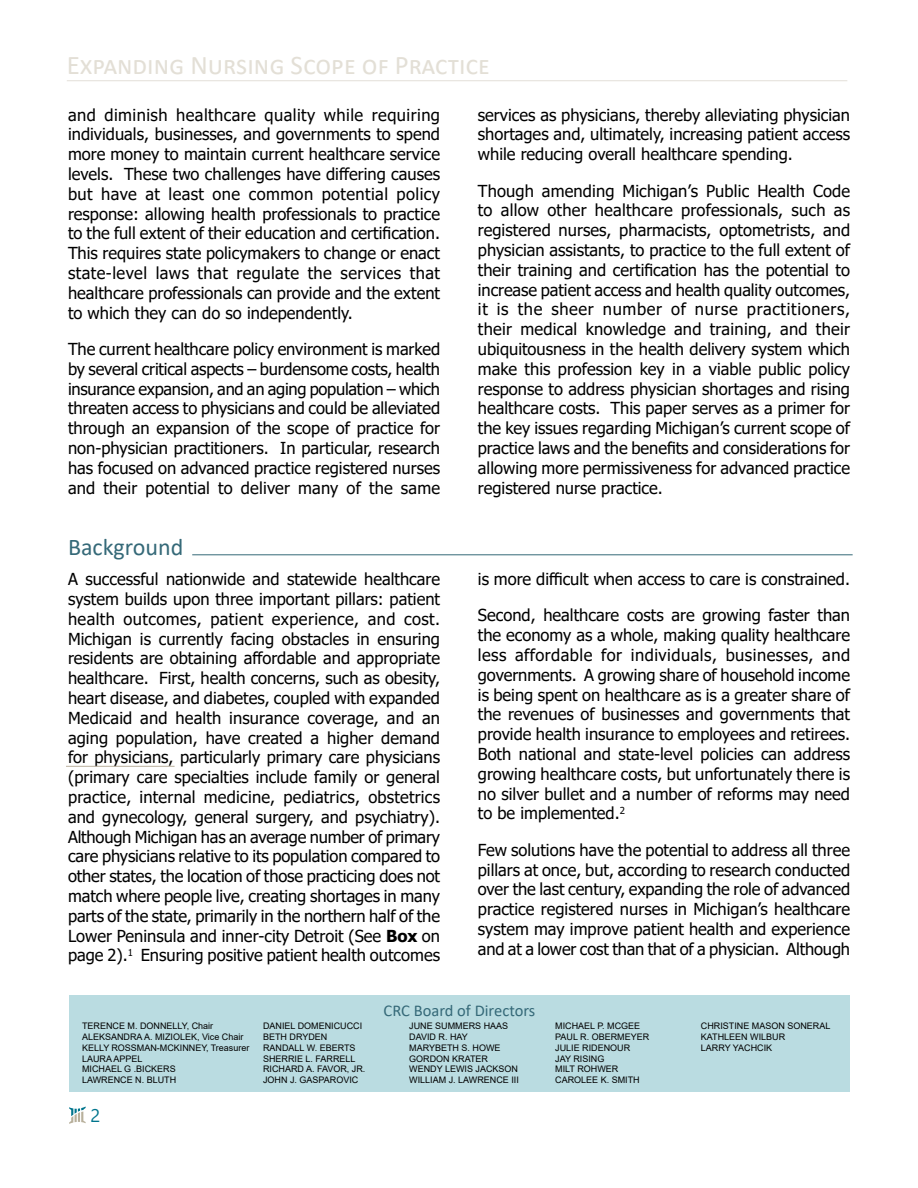
<style>
.page{position:relative;width:918px;height:1188px;background:#fff}
.page>*{position:absolute;margin:0;border:0;box-sizing:border-box;transform-origin:0 0}
.t1{font:27px "Calibri";color:#e3dfd6}
.t2{font:24px "Calibri";color:#356978}
.t3{font:18.3px "Segoe UI";color:#00758d}
.t4{font:16.5px/19.8px "Tahoma";color:#000;text-align:justify}
.t5{font:16.5px "Calibri";color:#356978}
.t6{font:9px/10.8px "Arial";color:#000}
.s1{font-weight:700}
</style>
<div class="page">
<svg style="left:69px;top:1107px;width:17px;height:17px"></svg>
<hr style="left:67px;top:80px;width:780px;height:1px;background:#e3dfd8">
<div style="left:69px;top:995px;width:781px;height:97px;background:#badce1"></div>
<hr style="left:66px;top:766px;width:109px;height:1px;background:#b9af9d">
<hr style="left:192px;top:554px;width:661px;height:1px;background:#356978">
<h1 class="t1" style="left:67px;top:47px;width:425px">Expanding Nursing Scope of Practice</h1>
<p class="t4" style="left:68px;top:106px;width:374px">and diminish healthcare quality while requiring individuals, businesses, and governments to spend more money to maintain current healthcare service levels. These two challenges have differing causes but have at least one common potential policy response: allowing health professionals to practice to the full extent of their education and certification.<br>This requires state policymakers to change or enact state-level laws that regulate the services that healthcare professionals can provide and the extent to which they can do so independently.</p>
<p class="t4" style="left:68px;top:340px;width:374px">The current healthcare policy environment is marked by several critical aspects – burdensome costs, health insurance expansion, and an aging population – which threaten access to physicians and could be alleviated through an expansion of the scope of practice for non-physician practitioners. In particular, research has focused on advanced practice registered nurses and their potential to deliver many of the same</p>
<h2 class="t2" style="left:68px;top:531px;width:117px">Background</h2>
<p class="t4" style="left:478px;top:106px;width:374px">services as physicians, thereby alleviating physician shortages and, ultimately, increasing patient access while reducing overall healthcare spending.</p>
<p class="t4" style="left:478px;top:182px;width:374px">Though amending Michigan’s Public Health Code to allow other healthcare professionals, such as registered nurses, pharmacists, optometrists, and physician assistants, to practice to the full extent of their training and certification has the potential to increase patient access and health quality outcomes, it is the sheer number of nurse practitioners, their medical knowledge and training, and their ubiquitousness in the health delivery system which make this profession key in a viable public policy response to address physician shortages and rising healthcare costs. This paper serves as a primer for the key issues regarding Michigan’s current scope of practice laws and the benefits and considerations for allowing more permissiveness for advanced practice registered nurse practice.</p>
<p class="t4" style="left:68px;top:570px;width:374px">A successful nationwide and statewide healthcare system builds upon three important pillars: patient health outcomes, patient experience, and cost.<br>Michigan is currently facing obstacles in ensuring residents are obtaining affordable and appropriate healthcare. First, health concerns, such as obesity, heart disease, and diabetes, coupled with expanded Medicaid and health insurance coverage, and an aging population, have created a higher demand for physicians, particularly primary care physicians (primary care specialties include family or general practice, internal medicine, pediatrics, obstetrics and gynecology, general surgery, and psychiatry).<br>Although Michigan has an average number of primary care physicians relative to its population compared to other states, the location of those practicing does not match where people live, creating shortages in many parts of the state, primarily in the northern half of the Lower Peninsula and inner-city Detroit (See <span class="s1">Box</span> on page 2).<sup>1</sup> Ensuring positive patient health outcomes</p>
<p class="t4" style="left:478px;top:570px;width:374px">is more difficult when access to care is constrained.</p>
<p class="t4" style="left:478px;top:606px;width:374px">Second, healthcare costs are growing faster than the economy as a whole, making quality healthcare less affordable for individuals, businesses, and governments. A growing share of household income is being spent on healthcare as is a greater share of the revenues of businesses and governments that provide health insurance to employees and retirees.<br>Both national and state-level policies can address growing healthcare costs, but unfortunately there is no silver bullet and a number of reforms may need to be implemented.<sup>2</sup></p>
<p class="t4" style="left:478px;top:841px;width:374px">Few solutions have the potential to address all three pillars at once, but, according to research conducted over the last century, expanding the role of advanced practice registered nurses in Michigan’s healthcare system may improve patient health and experience and at a lower cost than that of a physician. Although</p>
<p class="t5" style="left:384px;top:999px;width:153px">CRC Board of Directors</p>
<p class="t6" style="left:82px;top:1021px;width:169px">TERENCE M. DONNELLY, Chair<br>ALEKSANDRA A. MIZIOLEK, Vice Chair<br>KELLY ROSSMAN-MCKINNEY, Treasurer<br>LAURA APPEL<br>MICHAEL G .BICKERS<br>LAWRENCE N. BLUTH</p>
<p class="t6" style="left:263px;top:1021px;width:104px">DANIEL DOMENICUCCI<br>BETH DRYDEN<br>RANDALL W. EBERTS<br>SHERRIE L. FARRELL<br>RICHARD A. FAVOR, JR.<br>JOHN J. GASPAROVIC</p>
<p class="t6" style="left:409px;top:1021px;width:111px">JUNE SUMMERS HAAS<br>DAVID R. HAY<br>MARYBETH S. HOWE<br>GORDON KRATER<br>WENDY LEWIS JACKSON<br>WILLIAM J. LAWRENCE III</p>
<p class="t6" style="left:555px;top:1021px;width:96px">MICHAEL P. MCGEE<br>PAUL R. OBERMEYER<br>JULIE RIDENOUR<br>JAY RISING<br>MILT ROHWER<br>CAROLEE K. SMITH</p>
<p class="t6" style="left:701px;top:1021px;width:131px">CHRISTINE MASON SONERAL<br>KATHLEEN WILBUR<br>LARRY YACHCIK</p>
<p class="t3" style="left:90px;top:1101px;width:11px">2</p>
</div>
